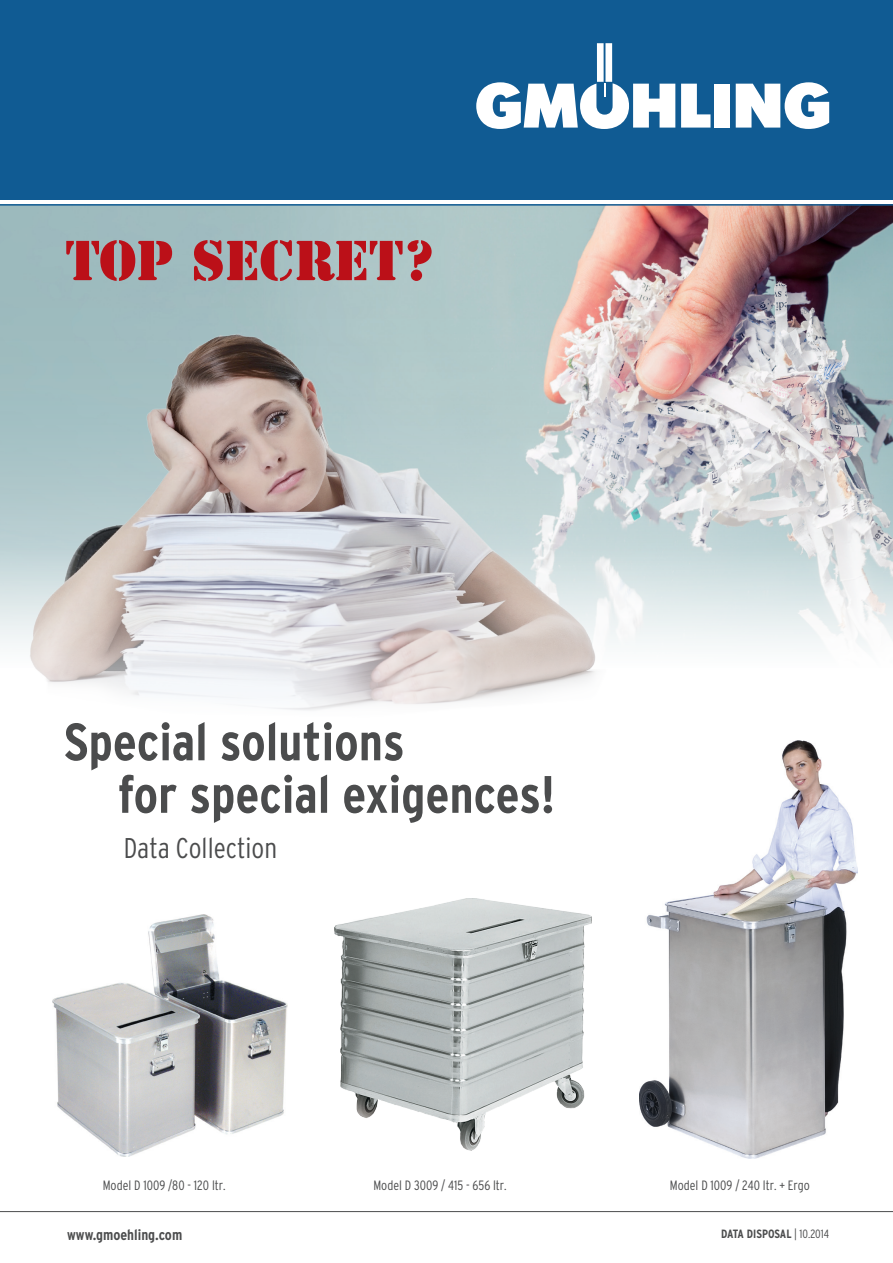
<style>
.page{position:relative;width:893px;height:1263px;background:#fff}
.page>*{position:absolute;margin:0;border:0;box-sizing:border-box;transform-origin:0 0}
.t1{font:700 condensed 52.5px "Interstate";color:#4b4c4d}
.t2{font:52.5px "Stencil Std";color:#bb1018}
.t3{font:300 condensed 28.5px "Interstate";color:#4b4c4d}
.t4{font:700 condensed 15px "Interstate";color:#4b4c4d}
.t5{font:300 condensed 13.5px "Interstate";color:#4b4c4d}
.t6{font:700 condensed 12px "Interstate";letter-spacing:-.005em;color:#4b4c4d}
.s1{font-weight:300}
</style>
<div class="page">
<img style="left:0;top:206px;width:893px;height:340px">
<img style="left:0;top:272px;width:639px;height:274px">
<svg style="left:0;top:546px;width:893px;height:195px"></svg>
<div style="left:0;top:0;width:893px;height:200px;background:#105b93"></div>
<hr style="left:0;top:204px;width:893px;height:2px;background:#105b93">
<hr style="left:0;top:1211px;width:893px;height:1px;background:#4b4c4d">
<svg style="left:681px;top:84px;width:29px;height:44px"></svg>
<div style="left:714px;top:84px;width:16px;height:44px;background:#fff"></div>
<svg style="left:736px;top:82px;width:93px;height:47px"></svg>
<div style="left:597px;top:43px;width:7px;height:39px;background:#fff"></div>
<div style="left:605px;top:43px;width:7px;height:39px;background:#fff"></div>
<svg style="left:476px;top:82px;width:199px;height:47px"></svg>
<img style="left:52px;top:914px;width:235px;height:243px">
<img style="left:335px;top:898px;width:257px;height:252px">
<img style="left:639px;top:741px;width:218px;height:418px">
<p class="t2" style="left:65px;top:227px;width:372px">TOP SECRET?</p>
<p class="t1" style="left:64px;top:712px;width:342px">Special solutions</p>
<p class="t1" style="left:118px;top:765px;width:439px">for special exigences!</p>
<p class="t3" style="left:124px;top:832px;width:155px">Data Collection</p>
<p class="t5" style="left:103px;top:1178px;width:124px">Model D 1009 /80 - 120 ltr.</p>
<p class="t5" style="left:373px;top:1178px;width:135px">Model D 3009 / 415 - 656 ltr.</p>
<p class="t5" style="left:670px;top:1178px;width:142px">Model D 1009 / 240 ltr. + Ergo</p>
<p class="t4" style="left:67px;top:1226px;width:117px">www.gmoehling.com</p>
<p class="t6" style="left:721px;top:1227px;width:110px">DATA DISPOSAL <span class="s1">| 10.2014</span></p>
</div>
